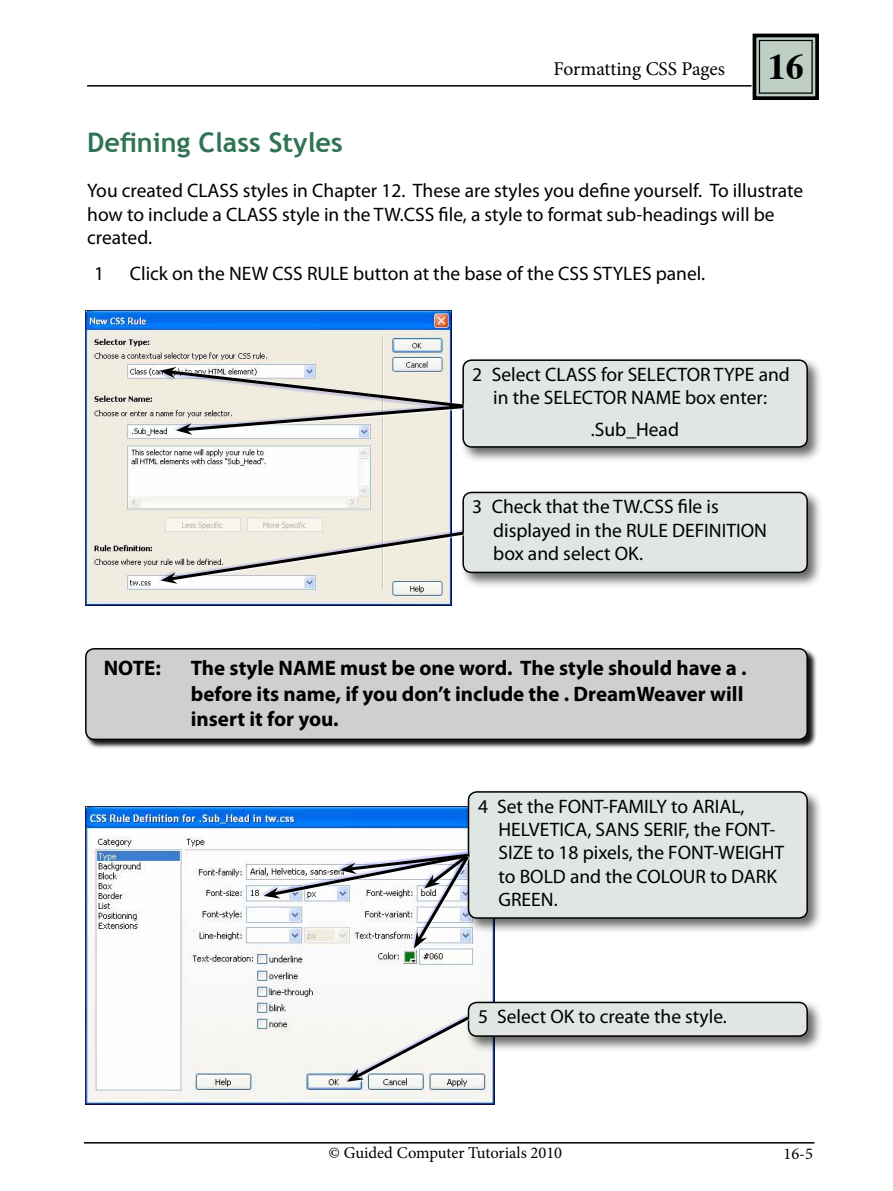
<style>
.page{position:relative;width:893px;height:1191px;background:#fff}
.page>*{position:absolute;margin:0;border:0;box-sizing:border-box;transform-origin:0 0}
.t1{font:700 27px "Trebuchet MS";color:#307355}
.t2{font:700 21px/25.2px "Myriad Pro";color:#000}
.t3{font:19.5px/23.4px "Myriad Pro";color:#000}
.t4{font:19.5px "Minion Pro";letter-spacing:-.005em;color:#000}
.t5{font:16.5px "Minion Pro";color:#000}
.s1{font-family:"Times";font-weight:700;font-size:36px}
</style>
<div class="page">
<hr style="left:84px;top:1142px;width:730px;height:1px;background:#000">
<hr style="left:87px;top:85px;width:665px;height:2px;background:#000">
<svg style="left:751px;top:33px;width:68px;height:67px;background:#95a099"></svg>
<div style="left:759px;top:40px;width:54px;height:54px;border:1px solid #000"></div>
<div style="left:85px;top:648px;width:732px;height:101px;background:#000;opacity:.92"></div>
<div style="left:86px;top:649px;width:721px;height:90px;background:#cdcfd0;border-radius:9px"></div>
<div style="left:85px;top:648px;width:723px;height:92px;border:2px solid #000;border-radius:9px"></div>
<img style="left:85px;top:807px;width:410px;height:297px">
<div style="left:465px;top:999px;width:359px;height:53px;background:#000;opacity:.6"></div>
<div style="left:468px;top:1002px;width:339px;height:34px;background:#e0e6e2;border-radius:9px"></div>
<div style="left:468px;top:1001px;width:340px;height:35px;border:2px solid #000;border-radius:9px"></div>
<div style="left:345px;top:1014px;width:125px;height:68px;background:#1922fb;opacity:.18"></div>
<svg style="left:347px;top:1013px;width:125px;height:68px"></svg>
<div style="left:465px;top:788px;width:359px;height:146px;background:#000;opacity:.6"></div>
<div style="left:468px;top:792px;width:339px;height:126px;background:#e0e6e2;border-radius:9px"></div>
<div style="left:468px;top:791px;width:340px;height:127px;border:2px solid #000;border-radius:9px"></div>
<img style="left:85px;top:310px;width:366px;height:295px">
<div style="left:460px;top:357px;width:363px;height:106px;background:#000;opacity:.6"></div>
<div style="left:463px;top:360px;width:344px;height:87px;background:#e0e6e2;border-radius:9px"></div>
<div style="left:462px;top:359px;width:346px;height:89px;border:2px solid #000;border-radius:9px"></div>
<div style="left:460px;top:489px;width:363px;height:99px;background:#000;opacity:.6"></div>
<div style="left:463px;top:492px;width:344px;height:80px;background:#e0e6e2;border-radius:9px"></div>
<div style="left:462px;top:492px;width:346px;height:81px;border:2px solid #000;border-radius:9px"></div>
<div style="left:158px;top:365px;width:308px;height:43px;background:#fff;opacity:.94"></div>
<div style="left:174px;top:404px;width:292px;height:33px;background:#fff;opacity:.94"></div>
<svg style="left:160px;top:367px;width:306px;height:68px"></svg>
<div style="left:158px;top:529px;width:307px;height:54px;background:#1922fb;opacity:.18"></div>
<svg style="left:161px;top:530px;width:306px;height:54px;background:#dcdad3"></svg>
<div style="left:261px;top:851px;width:210px;height:46px;background:#1922fb;opacity:.18"></div>
<svg style="left:264px;top:852px;width:209px;height:96px"></svg>
<p class="t4" style="left:553px;top:56px;width:252px">Formatting CSS Pages <span class="s1">16</span></p>
<h1 class="t1" style="left:87px;top:125px;width:257px">Defining Class Styles</h1>
<p class="t3" style="left:87px;top:179px;width:718px">You created CLASS styles in Chapter 12. These are styles you define yourself. To illustrate how to include a CLASS style in the TW.CSS file, a style to format sub-headings will be created.</p>
<p class="t3" style="left:94px;top:262px;width:12px">1</p>
<p class="t3" style="left:130px;top:262px;width:577px">Click on the NEW CSS RULE button at the base of the CSS STYLES panel.</p>
<p class="t3" style="left:472px;top:362px;width:319px;text-align:center">2 Select CLASS for SELECTOR TYPE and in the SELECTOR NAME box enter:</p>
<p class="t3" style="left:591px;top:417px;width:90px">.Sub_Head</p>
<p class="t3" style="left:493px;top:494px;width:275px;text-indent:-21px">3 Check that the TW.CSS file is displayed in the RULE DEFINITION box and select OK.</p>
<p class="t2" style="left:104px;top:655px;width:59px">NOTE:</p>
<p class="t2" style="left:191px;top:655px;width:557px">The style NAME must be one word. The style should have a . before its name, if you don’t include the . DreamWeaver will insert it for you.</p>
<p class="t3" style="left:499px;top:794px;width:287px;text-indent:-20px">4 Set the FONT-FAMILY to ARIAL,<br>HELVETICA, SANS SERIF, the FONT-<br>SIZE to 18 pixels, the FONT-WEIGHT to BOLD and the COLOUR to DARK<br>GREEN.</p>
<p class="t3" style="left:478px;top:1004px;width:250px">5 Select OK to create the style.</p>
<p class="t5" style="left:328px;top:1141px;width:235px">© Guided Computer Tutorials 2010</p>
<p class="t5" style="left:783px;top:1142px;width:31px">16-5</p>
</div>
